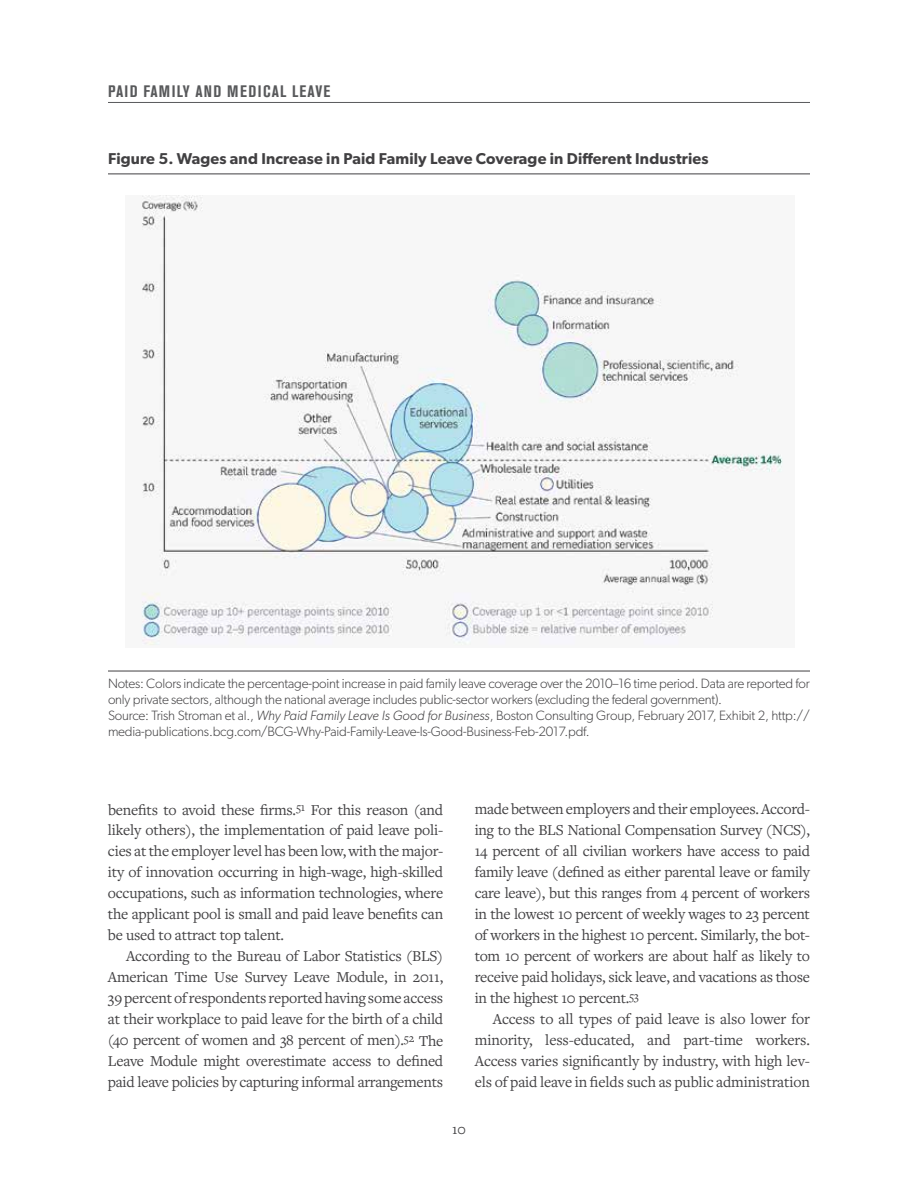
<style>
.page{position:relative;width:918px;height:1188px;background:#fff}
.page>*{position:absolute;margin:0;border:0;box-sizing:border-box;transform-origin:0 0}
.t1{font:700 condensed 16.5px "Akzidenz Grotesk BE";letter-spacing:.07em;color:#58595b}
.t2{font:15.75px/21px "Freight Text Pro";letter-spacing:-.015em;color:#414042;text-align:justify}
.t3{font:600 15.75px "Gibson";letter-spacing:.01em;color:#414042}
.t4{font:15px "Freight Text Pro";color:#414042}
.t5{font:300 13.5px/16.2px "Gibson";letter-spacing:-.015em;color:#414042}
.s1{font-style:italic}
</style>
<div class="page">
<hr style="left:108px;top:102px;width:702px;height:1px;background:#58595b">
<hr style="left:108px;top:174px;width:702px;height:1px;background:#414042">
<hr style="left:108px;top:671px;width:702px;height:1px;background:#414042">
<img style="left:141px;top:195px;width:642px;height:451px">
<p class="t1" style="left:108px;top:82px;width:224px">PAID FAMILY AND MEDICAL LEAVE</p>
<p class="t3" style="left:108px;top:149px;width:602px">Figure 5. Wages and Increase in Paid Family Leave Coverage in Different Industries</p>
<p class="t5" style="left:108px;top:675px;width:703px">Notes: Colors indicate the percentage-point increase in paid family leave coverage over the 2010–16 time period. Data are reported for only private sectors, although the national average includes public-sector workers (excluding the federal government).<br>Source: Trish Stroman et al., <span class="s1">Why Paid Family Leave Is Good for Business</span>, Boston Consulting Group, February 2017, Exhibit 2, http:// media-publications.bcg.com/BCG-Why-Paid-Family-Leave-Is-Good-Business-Feb-2017.pdf.</p>
<p class="t2" style="left:108px;top:798px;width:337px">benefits to avoid these firms.<sup>51</sup> For this reason (and likely others), the implementation of paid leave poli&shy;cies at the employer level has been low, with the major&shy;ity of innovation occurring in high-wage, high-skilled occupations, such as information technologies, where the applicant pool is small and paid leave benefits can be used to attract top talent.</p>
<p class="t2" style="left:108px;top:945px;width:337px;text-indent:18px">According to the Bureau of Labor Statistics (BLS)<br>American Time Use Survey Leave Module, in 2011, 39 percent of respondents reported having some access at their workplace to paid leave for the birth of a child (40 percent of women and 38 percent of men).<sup>52</sup> The Leave Module might overestimate access to defined paid leave policies by capturing informal arrangements</p>
<p class="t2" style="left:475px;top:798px;width:337px">made between employers and their employees. Accord&shy;ing to the BLS National Compensation Survey (NCS), 14 percent of all civilian workers have access to paid family leave (defined as either parental leave or family care leave), but this ranges from 4 percent of workers in the lowest 10 percent of weekly wages to 23 percent of workers in the highest 10 percent. Similarly, the bot&shy;tom 10 percent of workers are about half as likely to receive paid holidays, sick leave, and vacations as those in the highest 10 percent.<sup>53</sup></p>
<p class="t2" style="left:475px;top:1008px;width:337px;text-indent:18px">Access to all types of paid leave is also lower for minority, less-educated, and part-time workers.<br>Access varies significantly by industry, with high lev&shy;els of paid leave in fields such as public administration</p>
<p class="t4" style="left:452px;top:1119px;width:15px">10</p>
</div>
